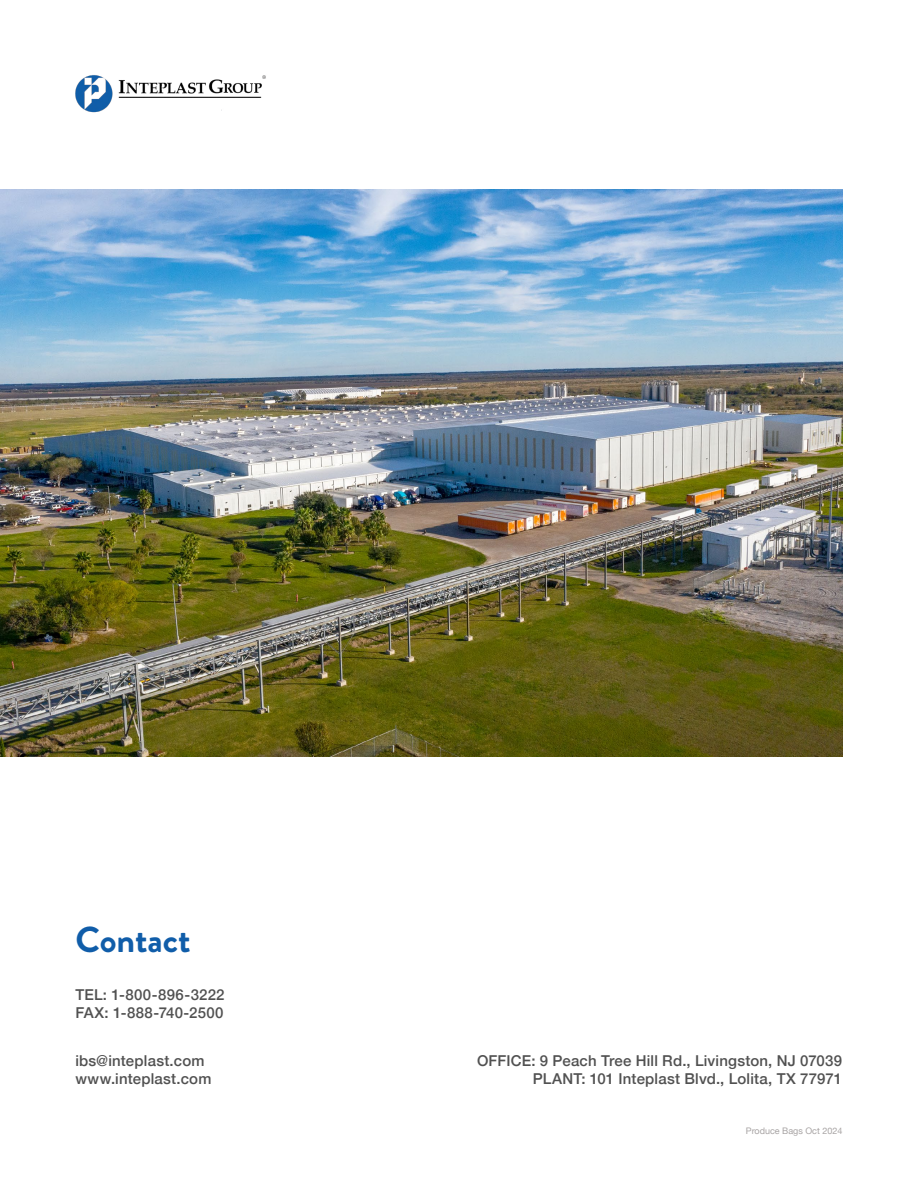
<style>
.page{position:relative;width:918px;height:1188px;background:#fff}
.page>*{position:absolute;margin:0;border:0;box-sizing:border-box;transform-origin:0 0}
.t1{font:700 36px "Brandon Grotesque";color:#105da9}
.t2{font:500 15px/18px "Helvetica Neue";letter-spacing:.01em;color:#515151}
.t3{font:9px "Helvetica Neue";color:#a8a4a4}
</style>
<div class="page">
<img style="left:75px;top:75px;width:191px;height:38px">
<img style="left:0;top:189px;width:842px;height:568px">
<h1 class="t1" style="left:76px;top:914px;width:117px">Contact</h1>
<p class="t2" style="left:75px;top:985px;width:151px">TEL: 1-800-896-3222<br>FAX: 1-888-740-2500</p>
<p class="t2" style="left:75px;top:1051px;width:137px">ibs@inteplast.com www.inteplast.com</p>
<p class="t2" style="left:477px;top:1051px;width:367px;text-align:right">OFFICE: 9 Peach Tree Hill Rd., Livingston, NJ 07039<br>PLANT: 101 Inteplast Blvd., Lolita, TX 77971</p>
<p class="t3" style="left:746px;top:1124px;width:98px">Produce Bags Oct 2024</p>
</div>
